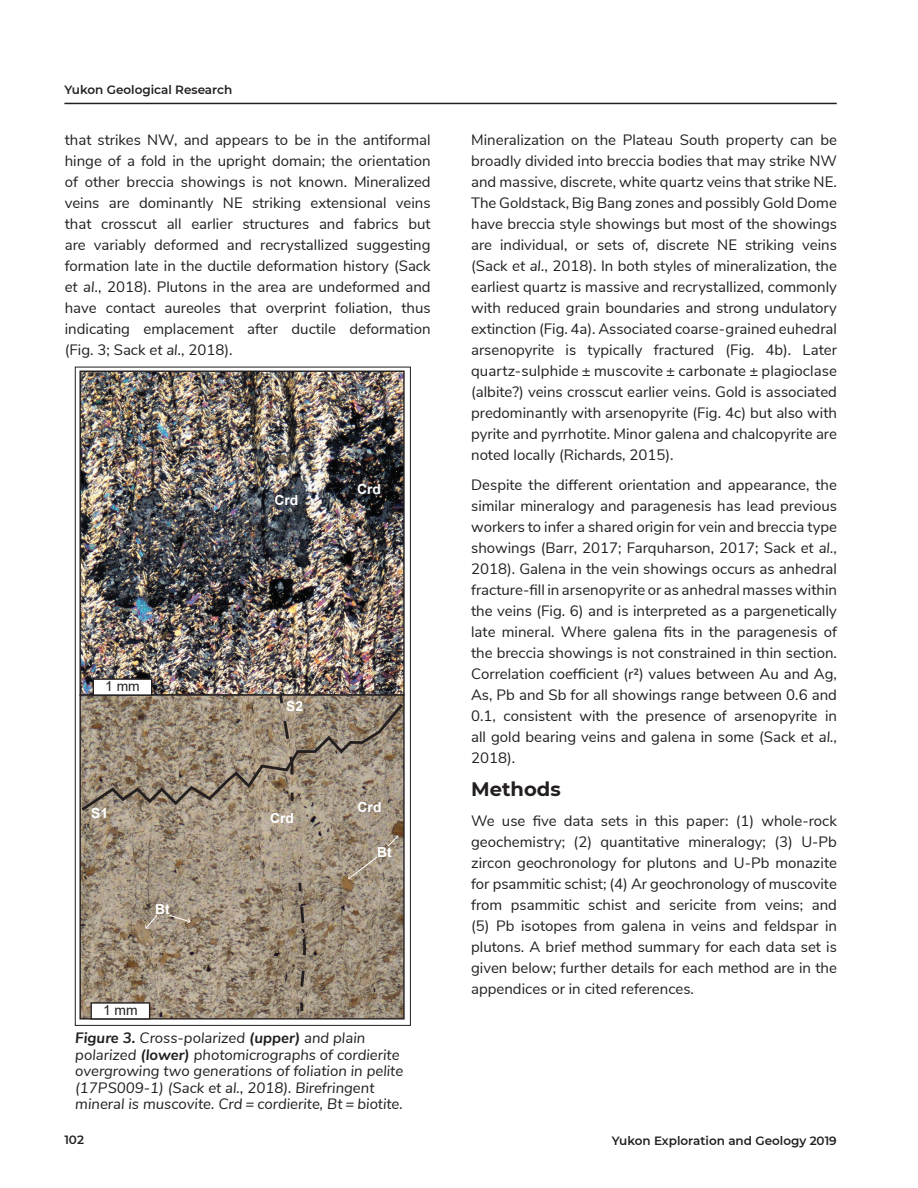
<style>
.page{position:relative;width:918px;height:1188px;background:#fff}
.page>*{position:absolute;margin:0;border:0;box-sizing:border-box;transform-origin:0 0}
.t1{font:700 19.5px "Montserrat";color:#231f20}
.t2{font:15px/21px "Nunito Sans";color:#231f20;text-align:justify}
.t3{font:italic 15px/16.5px "Nunito Sans";color:#231f20}
.t4{font:700 13.8px "Arial";color:#fff}
.t5{font:13.8px "Arial";color:#231f20}
.t6{font:600 12px "Montserrat";color:#231f20}
.s1{font-style:italic}
.s2{font-weight:700}
</style>
<div class="page">
<hr style="left:64px;top:103px;width:773px;height:1px;background:#231f20">
<img style="left:81px;top:373px;width:322px;height:645px">
<div style="left:91px;top:1003px;width:59px;height:16px;background:#fff"></div>
<div style="left:91px;top:1002px;width:59px;height:18px;border:1px solid #231f20"></div>
<div style="left:93px;top:679px;width:59px;height:16px;background:#fff"></div>
<div style="left:93px;top:678px;width:59px;height:18px;border:1px solid #231f20"></div>
<svg style="left:79px;top:692px;width:326px;height:122px;background:#968775"></svg>
<svg style="left:297px;top:880px;width:6px;height:14px"></svg>
<svg style="left:299px;top:904px;width:7px;height:110px"></svg>
<svg style="left:145px;top:914px;width:13px;height:15px"></svg>
<svg style="left:169px;top:914px;width:22px;height:10px"></svg>
<svg style="left:387px;top:835px;width:12px;height:12px"></svg>
<svg style="left:348px;top:856px;width:30px;height:24px"></svg>
<p class="t6" style="left:64px;top:81px;width:169px">Yukon Geological Research</p>
<p class="t2" style="left:65px;top:128px;width:367px">that strikes NW, and appears to be in the antiformal hinge of a fold in the upright domain; the orientation of other breccia showings is not known. Mineralized veins are dominantly NE striking extensional veins that crosscut all earlier structures and fabrics but are variably deformed and recrystallized suggesting formation late in the ductile deformation history (Sack <span class="s1">et al.</span>, 2018). Plutons in the area are undeformed and have contact aureoles that overprint foliation, thus indicating emplacement after ductile deformation (Fig. 3; Sack <span class="s1">et al.</span>, 2018).</p>
<p class="t5" style="left:105px;top:676px;width:36px">1 mm</p>
<p class="t4" style="left:91px;top:803px;width:18px">S1</p>
<p class="t4" style="left:155px;top:899px;width:16px">Bt</p>
<p class="t5" style="left:103px;top:1000px;width:36px">1 mm</p>
<p class="t4" style="left:275px;top:490px;width:25px">Crd</p>
<p class="t4" style="left:357px;top:479px;width:25px">Crd</p>
<p class="t4" style="left:286px;top:696px;width:18px">S2</p>
<p class="t4" style="left:270px;top:808px;width:25px">Crd</p>
<p class="t4" style="left:358px;top:797px;width:25px">Crd</p>
<p class="t4" style="left:377px;top:842px;width:16px">Bt</p>
<p class="t3" style="left:75px;top:1029px;width:330px"><span class="s2">Figure 3.</span> Cross-polarized <span class="s2">(upper)</span> and plain polarized <span class="s2">(lower)</span> photomicrographs of cordierite overgrowing two generations of foliation in pelite (17PS009-1) (Sack et al., 2018). Birefringent mineral is muscovite. Crd = cordierite, Bt = biotite.</p>
<p class="t2" style="left:471px;top:128px;width:367px">Mineralization on the Plateau South property can be broadly divided into breccia bodies that may strike NW and massive, discrete, white quartz veins that strike NE.<br>The Goldstack, Big Bang zones and possibly Gold Dome have breccia style showings but most of the showings are individual, or sets of, discrete NE striking veins (Sack <span class="s1">et al.</span>, 2018). In both styles of mineralization, the earliest quartz is massive and recrystallized, commonly with reduced grain boundaries and strong undulatory extinction (Fig. 4a). Associated coarse-grained euhedral arsenopyrite is typically fractured (Fig. 4b). Later quartz-sulphide ± muscovite ± carbonate ± plagioclase (albite?) veins crosscut earlier veins. Gold is associated predominantly with arsenopyrite (Fig. 4c) but also with pyrite and pyrrhotite. Minor galena and chalcopyrite are noted locally (Richards, 2015).</p>
<p class="t2" style="left:471px;top:473px;width:367px">Despite the different orientation and appearance, the similar mineralogy and paragenesis has lead previous workers to infer a shared origin for vein and breccia type showings (Barr, 2017; Farquharson, 2017; Sack <span class="s1">et al.</span>, 2018). Galena in the vein showings occurs as anhedral fracture-fill in arsenopyrite or as anhedral masses within the veins (Fig. 6) and is interpreted as a pargenetically late mineral. Where galena fits in the paragenesis of the breccia showings is not constrained in thin section.<br>Correlation coefficient (r²) values between Au and Ag, As, Pb and Sb for all showings range between 0.6 and 0.1, consistent with the presence of arsenopyrite in all gold bearing veins and galena in some (Sack <span class="s1">et al.</span>, 2018).</p>
<h1 class="t1" style="left:471px;top:775px;width:91px">Methods</h1>
<p class="t2" style="left:471px;top:809px;width:367px">We use five data sets in this paper: (1) whole-rock geochemistry; (2) quantitative mineralogy; (3) U-Pb zircon geochronology for plutons and U-Pb monazite for psammitic schist; (4) Ar geochronology of muscovite from psammitic schist and sericite from veins; and (5) Pb isotopes from galena in veins and feldspar in plutons. A brief method summary for each data set is given below; further details for each method are in the appendices or in cited references.</p>
<p class="t6" style="left:64px;top:1131px;width:21px">102</p>
<p class="t6" style="left:612px;top:1132px;width:227px">Yukon Exploration and Geology 2019</p>
</div>
